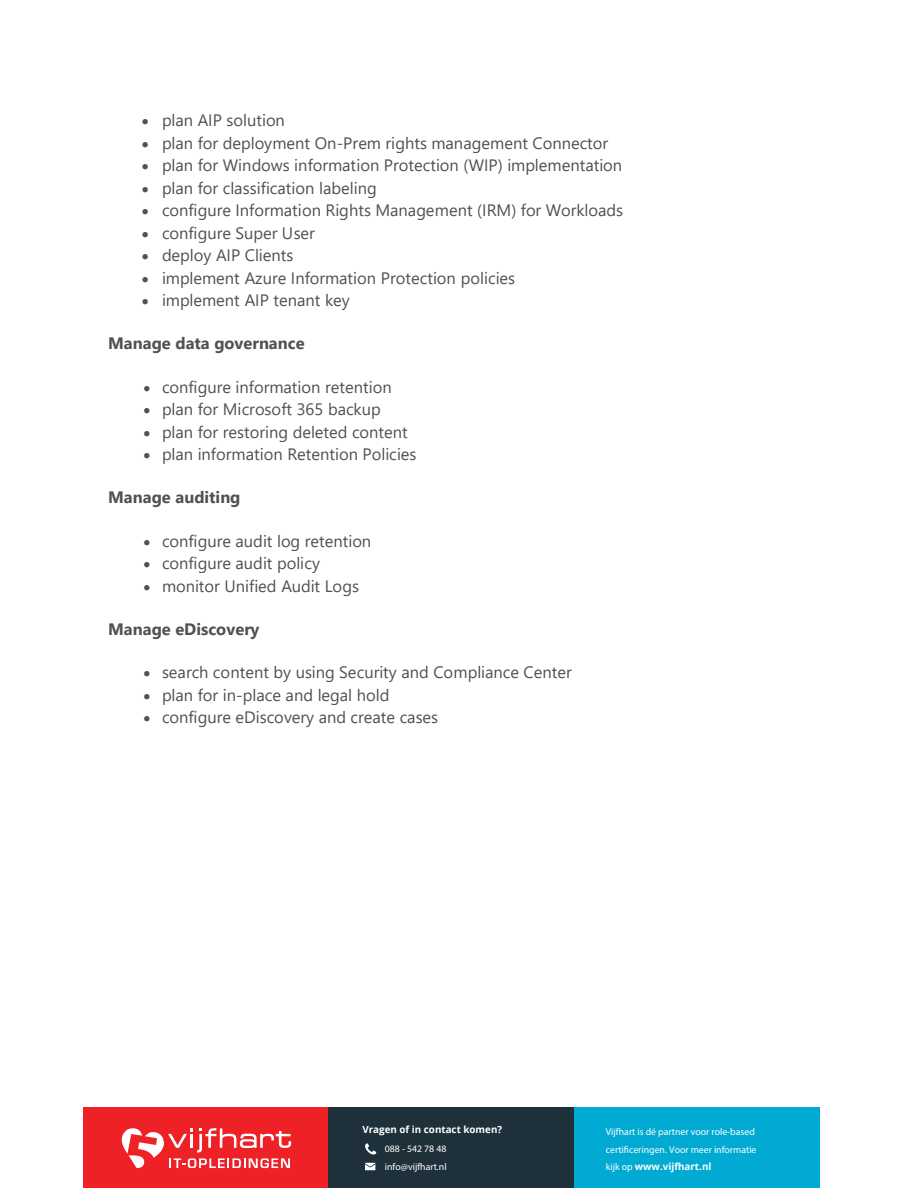
<style>
.page{position:relative;width:918px;height:1188px;background:#fff}
.page>*{position:absolute;margin:0;border:0;box-sizing:border-box;transform-origin:0 0}
.t1{font:16.5px "Segoe UI";letter-spacing:-.005em;color:#505055}
.t2{font:700 16.5px "Segoe UI";color:#505055}
.t3{font:9.75px/17.5px "Myriad Pro";color:#fff}
.t4{font:700 9.75px "Open Sans";color:#fff}
.s1{font-family:"Myriad Pro";font-weight:400}
</style>
<div class="page">
<div style="left:83px;top:1107px;width:246px;height:81px;background:#ee2127"></div>
<div style="left:329px;top:1107px;width:245px;height:81px;background:#1e313a"></div>
<div style="left:574px;top:1107px;width:245px;height:81px;background:#00aad2"></div>
<svg style="left:365px;top:1163px;width:10px;height:7px"></svg>
<svg style="left:365px;top:1143px;width:11px;height:12px"></svg>
<svg style="left:121px;top:1128px;width:170px;height:40px"></svg>
<p class="t1" style="left:142px;top:105px;width:145px">• plan AIP solution</p>
<p class="t1" style="left:142px;top:127px;width:468px">• plan for deployment On-Prem rights management Connector</p>
<p class="t1" style="left:142px;top:150px;width:482px">• plan for Windows information Protection (WIP) implementation</p>
<p class="t1" style="left:142px;top:172px;width:236px">• plan for classification labeling</p>
<p class="t1" style="left:142px;top:195px;width:483px">• configure Information Rights Management (IRM) for Workloads</p>
<p class="t1" style="left:142px;top:217px;width:175px">• configure Super User</p>
<p class="t1" style="left:142px;top:240px;width:153px">• deploy AIP Clients</p>
<p class="t1" style="left:142px;top:262px;width:375px">• implement Azure Information Protection policies</p>
<p class="t1" style="left:142px;top:285px;width:209px">• implement AIP tenant key</p>
<p class="t2" style="left:108px;top:328px;width:198px">Manage data governance</p>
<p class="t1" style="left:143px;top:371px;width:250px">• configure information retention</p>
<p class="t1" style="left:143px;top:394px;width:239px">• plan for Microsoft 365 backup</p>
<p class="t1" style="left:143px;top:416px;width:266px">• plan for restoring deleted content</p>
<p class="t1" style="left:143px;top:439px;width:275px">• plan information Retention Policies</p>
<p class="t2" style="left:108px;top:482px;width:134px">Manage auditing</p>
<p class="t1" style="left:143px;top:525px;width:229px">• configure audit log retention</p>
<p class="t1" style="left:143px;top:548px;width:178px">• configure audit policy</p>
<p class="t1" style="left:143px;top:570px;width:217px">• monitor Unified Audit Logs</p>
<p class="t2" style="left:108px;top:613px;width:153px">Manage eDiscovery</p>
<p class="t1" style="left:143px;top:657px;width:430px">• search content by using Security and Compliance Center</p>
<p class="t1" style="left:143px;top:679px;width:248px">• plan for in-place and legal hold</p>
<p class="t1" style="left:143px;top:702px;width:296px">• configure eDiscovery and create cases</p>
<p class="t4" style="left:362px;top:1123px;width:141px">Vragen of in contact komen?</p>
<p class="t3" style="left:385px;top:1140px;width:63px">088 - 542 78 48 info@vijfhart.nl</p>
<p class="t3" style="left:606px;top:1123px;width:152px">Vijfhart is dé partner voor role-based certificeringen. Voor meer informatie</p>
<p class="t4" style="left:606px;top:1160px;width:107px"><span class="s1">kijk op</span> www.vijfhart.nl</p>
</div>
